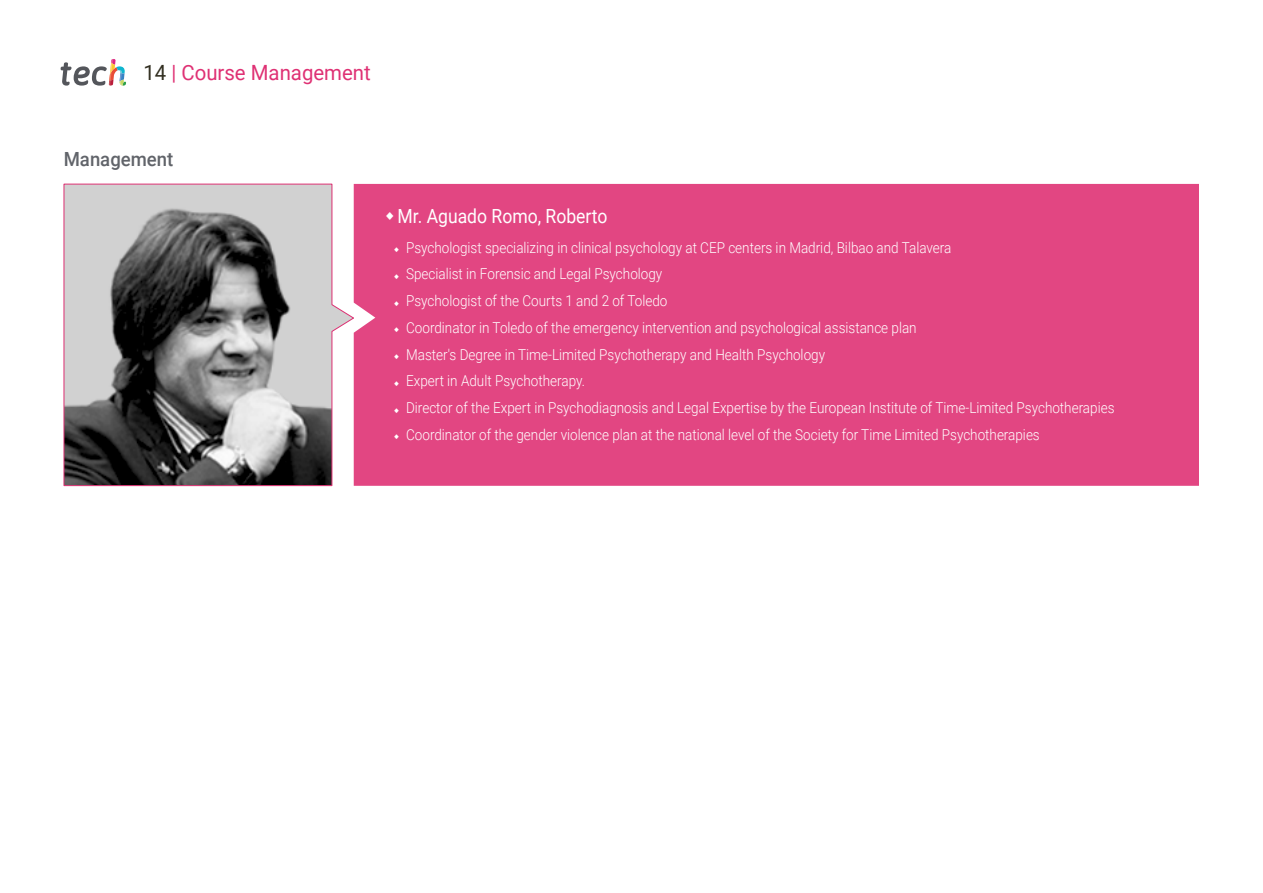
<style>
.page{position:relative;width:1263px;height:893px;background:#fff}
.page>*{position:absolute;margin:0;border:0;box-sizing:border-box;transform-origin:0 0}
.t1{font:21px "Roboto";color:#df3174}
.t2{font:19.5px "Roboto";color:#fff;scale:.9 1}
.t3{font:500 19.5px "Roboto";color:#61646a;scale:.95 1}
.t4{font:300 15px/26.7px "Roboto";color:#fff;scale:.9 1}
.s1{color:#312e20}
</style>
<div class="page">
<div style="left:354px;top:184px;width:845px;height:302px;background:#e24682"></div>
<svg style="left:61px;top:59px;width:65px;height:27px"></svg>
<svg style="left:64px;top:184px;width:290px;height:302px;background:#8f8d8d"></svg>
<svg style="left:386px;top:212px;width:7px;height:8px"></svg>
<svg style="left:394px;top:247px;width:5px;height:5px"></svg>
<svg style="left:394px;top:274px;width:5px;height:5px"></svg>
<svg style="left:394px;top:301px;width:5px;height:5px"></svg>
<svg style="left:394px;top:327px;width:5px;height:5px"></svg>
<svg style="left:394px;top:354px;width:5px;height:5px"></svg>
<svg style="left:394px;top:381px;width:5px;height:5px"></svg>
<svg style="left:394px;top:408px;width:5px;height:5px"></svg>
<svg style="left:394px;top:434px;width:5px;height:5px"></svg>
<h1 class="t1" style="left:144px;top:57px;width:229px"><span class="s1">14</span> | Course Management</h1>
<h2 class="t3" style="left:64px;top:145px;width:117px">Management</h2>
<h2 class="t2" style="left:398px;top:202px;width:235px">Mr. Aguado Romo, Roberto</h2>
<p class="t4" style="left:406px;top:233px;width:789px">Psychologist specializing in clinical psychology at CEP centers in Madrid, Bilbao and Talavera<br>Specialist in Forensic and Legal Psychology<br>Psychologist of the Courts 1 and 2 of Toledo<br>Coordinator in Toledo of the emergency intervention and psychological assistance plan<br>Master's Degree in Time-Limited Psychotherapy and Health Psychology<br>Expert in Adult Psychotherapy.<br>Director of the Expert in Psychodiagnosis and Legal Expertise by the European Institute of Time-Limited Psychotherapies Coordinator of the gender violence plan at the national level of the Society for Time Limited Psychotherapies</p>
</div>
